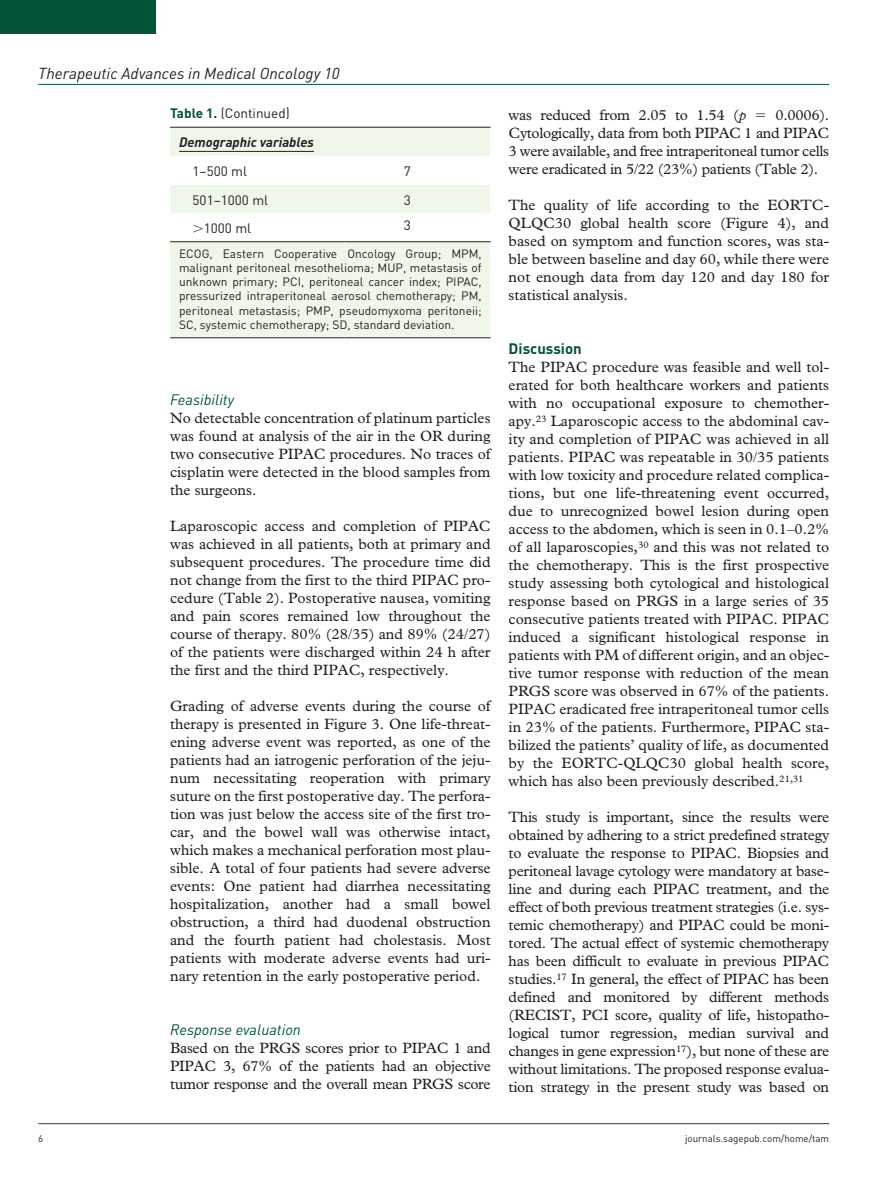
<style>
.page{position:relative;width:893px;height:1191px;background:#fff}
.page>*{position:absolute;margin:0;border:0;box-sizing:border-box;transform-origin:0 0}
.t1{font:italic 15.75px "DIN";color:#231f20}
.t2{font:15px/18px "Plantin Std";color:#231f20;text-align:justify}
.t3{font:italic 15px "DIN";color:#015436}
.t4{font:15px "Plantin Std";letter-spacing:-.02em;color:#231f20}
.t5{font:700 15px "DIN";color:#015436}
.t6{font:13.5px "DIN";color:#231f20}
.t7{font:italic 700 13.5px "DIN";color:#231f20}
.t8{font:12px/14.2px "DIN";color:#231f20;text-align:justify}
.t9{font:9.75px "DIN";color:#231f20}
.s1{font-weight:700;color:#015436}
.s2{font-style:italic}
</style>
<div class="page">
<hr style="left:38px;top:84px;width:791px;height:1px;background:#015436">
<hr style="left:38px;top:1123px;width:791px;height:1px;background:#015436">
<div style="left:0;top:0;width:155px;height:34px;background:#015436"></div>
<div style="left:170px;top:128px;width:321px;height:209px;background:#eff7ea"></div>
<hr style="left:170px;top:337px;width:174px;height:1px;background:#231f20">
<hr style="left:344px;top:337px;width:147px;height:1px;background:#231f20">
<hr style="left:179px;top:151px;width:135px;height:1px;background:#231f20">
<hr style="left:170px;top:127px;width:321px;height:1px;background:#231f20">
<svg style="left:170px;top:156px;width:321px;height:86px"></svg>
<p class="t1" style="left:38px;top:63px;width:303px">Therapeutic Advances in Medical Oncology 10</p>
<p class="t6" style="left:170px;top:105px;width:121px"><span class="s1">Table 1.</span> (Continued)</p>
<p class="t7" style="left:179px;top:133px;width:136px">Demographic variables</p>
<p class="t6" style="left:193px;top:162px;width:56px">1–500 ml</p>
<p class="t6" style="left:404px;top:162px;width:9px">7</p>
<p class="t6" style="left:193px;top:191px;width:77px">501–1000 ml</p>
<p class="t6" style="left:404px;top:191px;width:9px">3</p>
<p class="t6" style="left:204px;top:219px;width:49px">1000 ml</p>
<p class="t6" style="left:404px;top:217px;width:9px">3</p>
<p class="t8" style="left:179px;top:246px;width:304px">ECOG, Eastern Cooperative Oncology Group; MPM, malignant peritoneal mesothelioma; MUP, metastasis of unknown primary; PCI, peritoneal cancer index; PIPAC, pressurized intraperitoneal aerosol chemotherapy; PM, peritoneal metastasis; PMP, pseudomyxoma peritoneii; SC, systemic chemotherapy; SD, standard deviation.</p>
<p class="t3" style="left:170px;top:390px;width:66px">Feasibility</p>
<p class="t2" style="left:170px;top:409px;width:322px">No detectable concentration of platinum particles was found at analysis of the air in the OR during two consecutive PIPAC procedures. No traces of cisplatin were detected in the blood samples from the surgeons.</p>
<p class="t2" style="left:170px;top:517px;width:322px">Laparoscopic access and completion of PIPAC was achieved in all patients, both at primary and subsequent procedures. The procedure time did not change from the first to the third PIPAC pro&shy;cedure (Table 2). Postoperative nausea, vomiting and pain scores remained low throughout the course of therapy. 80% (28/35) and 89% (24/27) of the patients were discharged within 24 h after the first and the third PIPAC, respectively.</p>
<p class="t2" style="left:170px;top:697px;width:322px">Grading of adverse events during the course of therapy is presented in Figure 3. One life-threat&shy;ening adverse event was reported, as one of the patients had an iatrogenic perforation of the jeju&shy;num necessitating reoperation with primary suture on the first postoperative day. The perfora&shy;tion was just below the access site of the first tro&shy;car, and the bowel wall was otherwise intact, which makes a mechanical perforation most plau&shy;sible. A total of four patients had severe adverse events: One patient had diarrhea necessitating hospitalization, another had a small bowel obstruction, a third had duodenal obstruction and the fourth patient had cholestasis. Most patients with moderate adverse events had uri&shy;nary retention in the early postoperative period.</p>
<p class="t3" style="left:170px;top:1020px;width:132px">Response evaluation</p>
<p class="t2" style="left:170px;top:1039px;width:322px">Based on the PRGS scores prior to PIPAC 1 and PIPAC 3, 67% of the patients had an objective tumor response and the overall mean PRGS score</p>
<p class="t4" style="left:509px;top:106px;width:239px">was reduced from 2.05 to 1.54 (<span class="s2">p</span></p>
<p class="t2" style="left:509px;top:106px;width:322px;text-indent:267px">0.0006).<br>Cytologically, data from both PIPAC 1 and PIPAC 3 were available, and free intraperitoneal tumor cells were eradicated in 5/22 (23%) patients (Table 2).</p>
<p class="t2" style="left:509px;top:196px;width:322px">The quality of life according to the EORTC-QLQC30 global health score (Figure 4), and based on symptom and function scores, was sta&shy;ble between baseline and day 60, while there were not enough data from day 120 and day 180 for statistical analysis.</p>
<p class="t5" style="left:509px;top:339px;width:75px">Discussion</p>
<p class="t2" style="left:509px;top:358px;width:322px">The PIPAC procedure was feasible and well tol&shy;erated for both healthcare workers and patients with no occupational exposure to chemother&shy;apy.<sup>23</sup> Laparoscopic access to the abdominal cav&shy;ity and completion of PIPAC was achieved in all patients. PIPAC was repeatable in 30/35 patients with low toxicity and procedure related complica&shy;tions, but one life-threatening event occurred, due to unrecognized bowel lesion during open access to the abdomen, which is seen in 0.1–0.2% of all laparoscopies,<sup>30</sup> and this was not related to the chemotherapy. This is the first prospective study assessing both cytological and histological response based on PRGS in a large series of 35 consecutive patients treated with PIPAC. PIPAC induced a significant histological response in patients with PM of different origin, and an objec&shy;tive tumor response with reduction of the mean PRGS score was observed in 67% of the patients.<br>PIPAC eradicated free intraperitoneal tumor cells in 23% of the patients. Furthermore, PIPAC sta&shy;bilized the patients’ quality of life, as documented by the EORTC-QLQC30 global health score, which has also been previously described.<sup>21,31</sup></p>
<p class="t2" style="left:509px;top:808px;width:322px">This study is important, since the results were obtained by adhering to a strict predefined strategy to evaluate the response to PIPAC. Biopsies and peritoneal lavage cytology were mandatory at base&shy;line and during each PIPAC treatment, and the effect of both previous treatment strategies (i.e. sys&shy;temic chemotherapy) and PIPAC could be moni&shy;tored. The actual effect of systemic chemotherapy has been difficult to evaluate in previous PIPAC studies.<sup>17</sup> In general, the effect of PIPAC has been defined and monitored by different methods (RECIST, PCI score, quality of life, histopatho&shy;logical tumor regression, median survival and changes in gene expression<sup>17</sup>), but none of these are without limitations. The proposed response evalua&shy;tion strategy in the present study was based on</p>
<p class="t9" style="left:38px;top:1132px;width:7px">6</p>
<p class="t9" style="left:685px;top:1132px;width:146px">journals.sagepub.com/home/tam</p>
</div>
